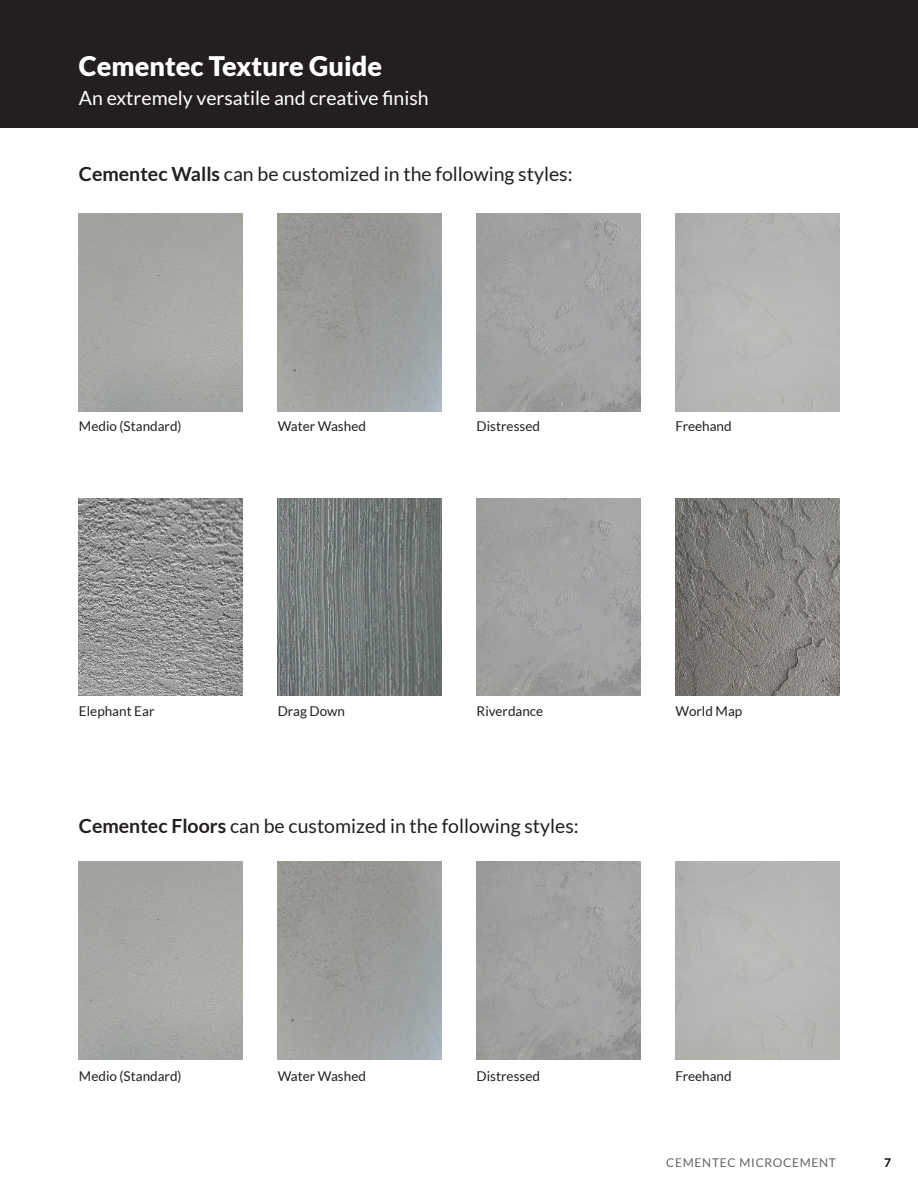
<style>
.page{position:relative;width:918px;height:1188px;background:#fff}
.page>*{position:absolute;margin:0;border:0;box-sizing:border-box;transform-origin:0 0}
.t1{font:900 27px "Lato";color:#fff}
.t2{font:19.5px "Lato";color:#231f20}
.t3{font:19.5px "Lato";color:#fff}
.t4{font:13.5px "Lato";color:#231f20}
.t5{font:12px "Lato";letter-spacing:.06em;color:#636366}
.t6{font:700 12px "Lato";color:#000001}
.s1{font-weight:700}
</style>
<div class="page">
<div style="left:0;top:0;width:918px;height:128px;background:#231f20"></div>
<img style="left:79px;top:498px;width:164px;height:198px">
<img style="left:278px;top:498px;width:163px;height:198px">
<img style="left:477px;top:498px;width:163px;height:198px">
<img style="left:675px;top:498px;width:164px;height:198px">
<img style="left:79px;top:862px;width:164px;height:197px">
<img style="left:278px;top:862px;width:163px;height:197px">
<img style="left:477px;top:862px;width:163px;height:197px">
<div style="left:675px;top:862px;width:164px;height:197px;background:#b7b6b4"></div>
<img style="left:79px;top:214px;width:164px;height:197px">
<img style="left:278px;top:214px;width:163px;height:197px">
<img style="left:477px;top:214px;width:163px;height:197px">
<div style="left:675px;top:214px;width:164px;height:197px;background:#b6b5b4"></div>
<p class="t1" style="left:79px;top:50px;width:305px">Cementec Texture Guide</p>
<p class="t3" style="left:79px;top:87px;width:351px">An extremely versatile and creative finish</p>
<p class="t2" style="left:79px;top:163px;width:495px"><span class="s1">Cementec Walls</span> can be customized in the following styles:</p>
<p class="t4" style="left:79px;top:418px;width:104px">Medio (Standard)</p>
<p class="t4" style="left:278px;top:418px;width:90px">Water Washed</p>
<p class="t4" style="left:477px;top:418px;width:65px">Distressed</p>
<p class="t4" style="left:675px;top:418px;width:58px">Freehand</p>
<p class="t4" style="left:79px;top:704px;width:77px">Elephant Ear</p>
<p class="t4" style="left:278px;top:704px;width:69px">Drag Down</p>
<p class="t4" style="left:477px;top:704px;width:68px">Riverdance</p>
<p class="t4" style="left:675px;top:704px;width:68px">World Map</p>
<p class="t2" style="left:79px;top:815px;width:501px"><span class="s1">Cementec Floors</span> can be customized in the following styles:</p>
<p class="t4" style="left:79px;top:1069px;width:104px">Medio (Standard)</p>
<p class="t4" style="left:278px;top:1069px;width:90px">Water Washed</p>
<p class="t4" style="left:477px;top:1069px;width:65px">Distressed</p>
<p class="t4" style="left:675px;top:1069px;width:58px">Freehand</p>
<p class="t5" style="left:666px;top:1156px;width:171px">CEMENTEC MICROCEMENT</p>
<p class="t6" style="left:884px;top:1156px;width:8px">7</p>
</div>
